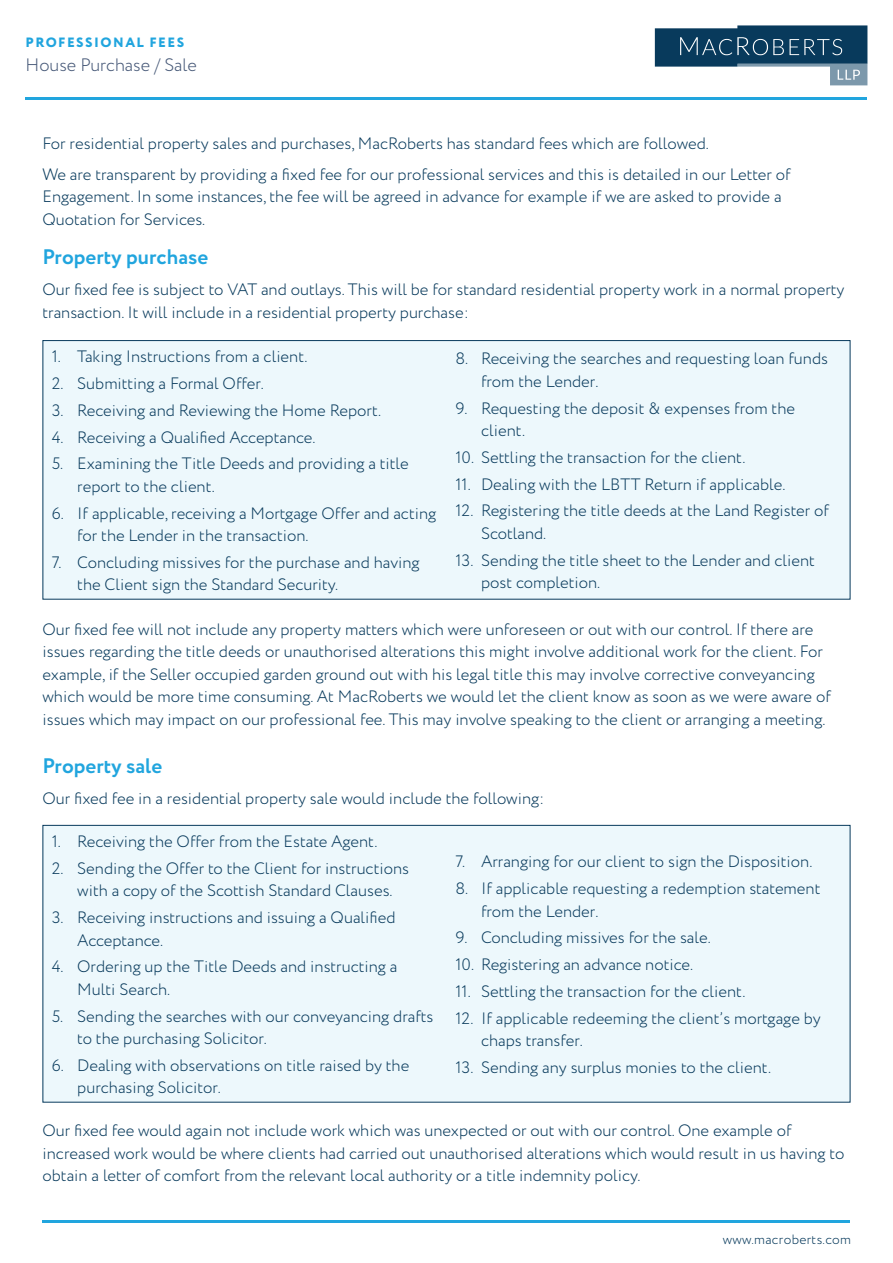
<style>
.page{position:relative;width:893px;height:1263px;background:#fff}
.page>*{position:absolute;margin:0;border:0;box-sizing:border-box;transform-origin:0 0}
.t1{font:700 21px "Circe";color:#21a5de}
.t2{font:300 18px "Circe";color:#475978}
.t3{font:300 16.5px/22.5px "Circe";color:#083a5c}
.t4{font:300 13.5px "Circe";letter-spacing:.025em;color:#083a5c}
.t5{font:800 13.5px "Circe";letter-spacing:.11em;color:#21a5de}
</style>
<div class="page">
<svg style="left:655px;top:25px;width:212px;height:60px"></svg>
<hr style="left:26px;top:98px;width:841px;height:2px;background:#21a5de">
<div style="left:43px;top:341px;width:807px;height:258px;background:#edf8fc"></div>
<div style="left:43px;top:340px;width:807px;height:259px;border:1px solid #083a5c"></div>
<hr style="left:43px;top:1220px;width:807px;height:2px;background:#21a5de">
<div style="left:43px;top:825px;width:807px;height:277px;background:#edf8fc"></div>
<p class="t5" style="left:26px;top:33px;width:160px">PROFESSIONAL FEES</p>
<p class="t2" style="left:26px;top:53px;width:173px">House Purchase / Sale</p>
<p class="t3" style="left:43px;top:132px;width:668px">For residential property sales and purchases, MacRoberts has standard fees which are followed.</p>
<p class="t3" style="left:43px;top:163px;width:750px">We are transparent by providing a fixed fee for our professional services and this is detailed in our Letter of<br>Engagement. In some instances, the fee will be agreed in advance for example if we are asked to provide a<br>Quotation for Services.</p>
<p class="t1" style="left:43px;top:243px;width:167px">Property purchase</p>
<p class="t3" style="left:43px;top:279px;width:803px">Our fixed fee is subject to VAT and outlays. This will be for standard residential property work in a normal property transaction. It will include in a residential property purchase:</p>
<p class="t3" style="left:52px;top:346px;width:257px">1. Taking Instructions from a client.</p>
<p class="t3" style="left:52px;top:372px;width:214px">2. Submitting a Formal Offer.</p>
<p class="t3" style="left:52px;top:399px;width:331px">3. Receiving and Reviewing the Home Report.</p>
<p class="t3" style="left:52px;top:426px;width:265px">4. Receiving a Qualified Acceptance.</p>
<p class="t3" style="left:77px;top:453px;width:333px;text-indent:-26px">5. Examining the Title Deeds and providing a title report to the client.</p>
<p class="t3" style="left:77px;top:502px;width:360px;text-indent:-26px">6. If applicable, receiving a Mortgage Offer and acting for the Lender in the transaction.</p>
<p class="t3" style="left:77px;top:551px;width:344px;text-indent:-26px">7. Concluding missives for the purchase and having the Client sign the Standard Security.</p>
<p class="t3" style="left:481px;top:348px;width:349px;text-indent:-26px">8. Receiving the searches and requesting loan funds from the Lender.</p>
<p class="t3" style="left:481px;top:397px;width:316px;text-indent:-26px">9. Requesting the deposit &amp; expenses from the client.</p>
<p class="t3" style="left:455px;top:446px;width:291px">10. Settling the transaction for the client.</p>
<p class="t3" style="left:455px;top:473px;width:331px">11. Dealing with the LBTT Return if applicable.</p>
<p class="t3" style="left:481px;top:500px;width:349px;text-indent:-26px">12. Registering the title deeds at the Land Register of<br>Scotland.</p>
<p class="t3" style="left:481px;top:549px;width:335px;text-indent:-26px">13. Sending the title sheet to the Lender and client post completion.</p>
<p class="t3" style="left:43px;top:618px;width:790px">Our fixed fee will not include any property matters which were unforeseen or out with our control. If there are issues regarding the title deeds or unauthorised alterations this might involve additional work for the client. For example, if the Seller occupied garden ground out with his legal title this may involve corrective conveyancing which would be more time consuming. At MacRoberts we would let the client know as soon as we were aware of issues which may impact on our professional fee. This may involve speaking to the client or arranging a meeting.</p>
<p class="t1" style="left:43px;top:752px;width:121px">Property sale</p>
<p class="t3" style="left:43px;top:788px;width:504px">Our fixed fee in a residential property sale would include the following:</p>
<p class="t3" style="left:52px;top:830px;width:327px">1. Receiving the Offer from the Estate Agent.</p>
<p class="t3" style="left:52px;top:857px;width:359px;text-align:center">2. Sending the Offer to the Client for instructions with a copy of the Scottish Standard Clauses.</p>
<p class="t3" style="left:77px;top:906px;width:320px;text-indent:-26px">3. Receiving instructions and issuing a Qualified<br>Acceptance.</p>
<p class="t3" style="left:77px;top:956px;width:322px;text-indent:-26px">4. Ordering up the Title Deeds and instructing a<br>Multi Search.</p>
<p class="t3" style="left:77px;top:1005px;width:358px;text-indent:-26px">5. Sending the searches with our conveyancing drafts to the purchasing Solicitor.</p>
<p class="t3" style="left:77px;top:1054px;width:334px;text-indent:-26px">6. Dealing with observations on title raised by the purchasing Solicitor.</p>
<p class="t3" style="left:455px;top:851px;width:358px">7. Arranging for our client to sign the Disposition.</p>
<p class="t3" style="left:481px;top:878px;width:341px;text-indent:-26px">8. If applicable requesting a redemption statement from the Lender.</p>
<p class="t3" style="left:455px;top:927px;width:257px">9. Concluding missives for the sale.</p>
<p class="t3" style="left:455px;top:954px;width:239px">10. Registering an advance notice.</p>
<p class="t3" style="left:455px;top:980px;width:291px">11. Settling the transaction for the client.</p>
<p class="t3" style="left:481px;top:1007px;width:341px;text-indent:-26px">12. If applicable redeeming the client’s mortgage by chaps transfer.</p>
<p class="t3" style="left:455px;top:1056px;width:317px">13. Sending any surplus monies to the client.</p>
<p class="t3" style="left:43px;top:1120px;width:803px">Our fixed fee would again not include work which was unexpected or out with our control. One example of increased work would be where clients had carried out unauthorised alterations which would result in us having to obtain a letter of comfort from the relevant local authority or a title indemnity policy.</p>
<p class="t4" style="left:723px;top:1230px;width:130px">www.macroberts.com</p>
</div>
